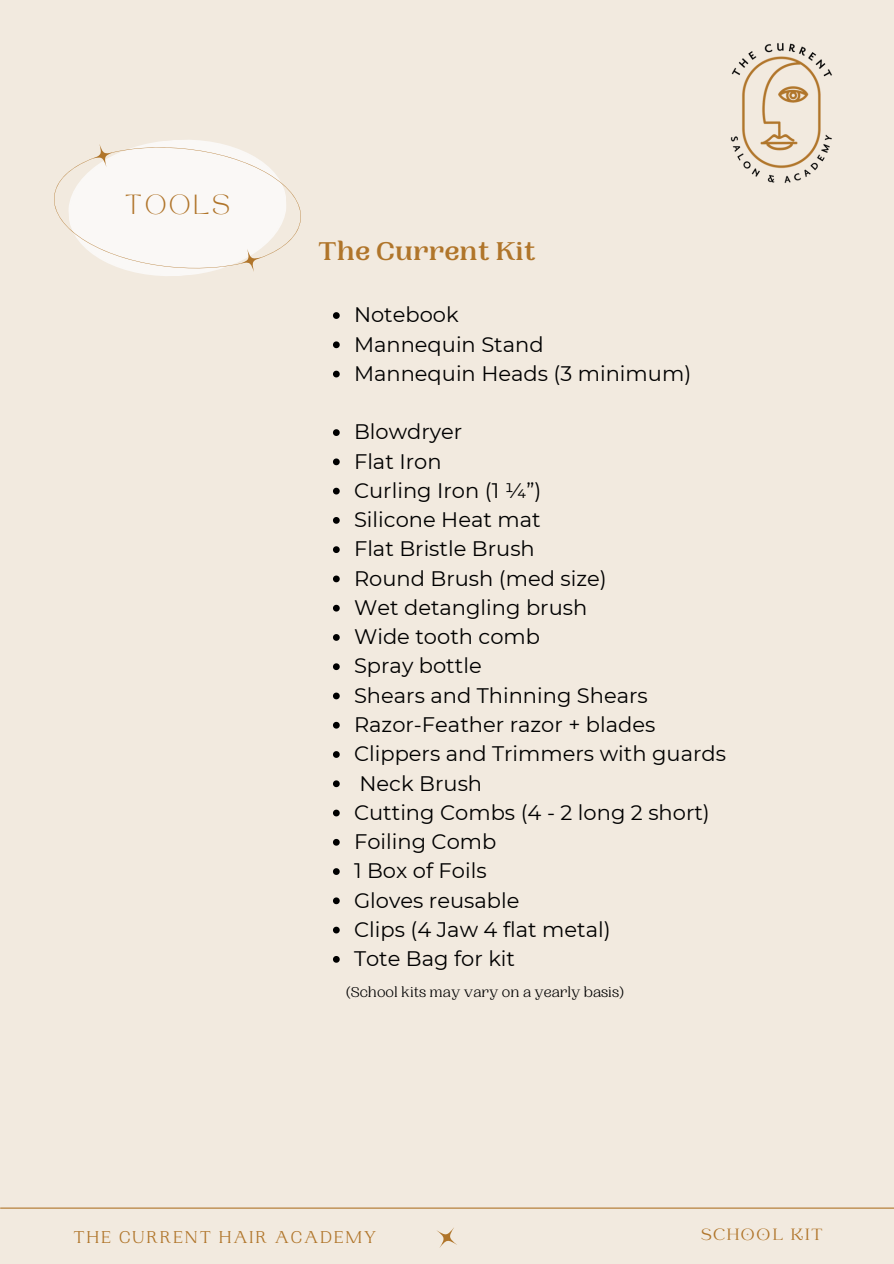
<style>
.page{position:relative;width:894px;height:1264px;background:#fff}
.page>*{position:absolute;margin:0;border:0;box-sizing:border-box;transform-origin:0 0}
.t1{font:700 27px "PP Woodland";color:#b0752a}
.t2{font:21px "Montserrat";color:#000}
.t3{font:19.35px "TAN MONCHERI Regular";letter-spacing:.15em;color:#b0752a}
.t4{font:18px "PP Woodland";letter-spacing:.1em;color:#b0752a}
.t5{font:18px "Catchy Mager";letter-spacing:.1em;color:#b0752a}
.t6{font:15px "PP Woodland";color:#000}
</style>
<div class="page">
<div style="left:0;top:0;width:893px;height:1263px;background:#f2eadf"></div>
<svg style="left:333px;top:312px;width:6px;height:7px"></svg>
<svg style="left:333px;top:341px;width:6px;height:7px"></svg>
<svg style="left:333px;top:371px;width:6px;height:6px"></svg>
<svg style="left:333px;top:429px;width:6px;height:7px"></svg>
<svg style="left:333px;top:458px;width:6px;height:7px"></svg>
<svg style="left:333px;top:488px;width:6px;height:6px"></svg>
<svg style="left:333px;top:517px;width:6px;height:7px"></svg>
<svg style="left:333px;top:546px;width:6px;height:7px"></svg>
<svg style="left:333px;top:575px;width:6px;height:7px"></svg>
<svg style="left:333px;top:605px;width:6px;height:6px"></svg>
<svg style="left:333px;top:634px;width:6px;height:7px"></svg>
<svg style="left:333px;top:663px;width:6px;height:7px"></svg>
<svg style="left:333px;top:692px;width:6px;height:7px"></svg>
<svg style="left:333px;top:722px;width:6px;height:6px"></svg>
<svg style="left:333px;top:751px;width:6px;height:7px"></svg>
<svg style="left:333px;top:780px;width:6px;height:7px"></svg>
<svg style="left:333px;top:809px;width:6px;height:7px"></svg>
<svg style="left:333px;top:839px;width:6px;height:6px"></svg>
<svg style="left:333px;top:868px;width:6px;height:7px"></svg>
<svg style="left:333px;top:897px;width:6px;height:7px"></svg>
<svg style="left:333px;top:926px;width:6px;height:7px"></svg>
<svg style="left:333px;top:956px;width:6px;height:6px"></svg>
<svg style="left:437px;top:1227px;width:20px;height:21px"></svg>
<hr style="left:1px;top:1207px;width:892px;height:1px;background:#b0752a">
<img style="left:730px;top:42px;width:102px;height:141px">
<svg style="left:54px;top:140px;width:247px;height:136px"></svg>
<p class="t3" style="left:125px;top:194px;width:107px">TOOLS</p>
<p class="t1" style="left:318px;top:236px;width:219px">The Current Kit</p>
<p class="t2" style="left:354px;top:302px;width:106px">Notebook</p>
<h2 class="t2" style="left:354px;top:331px;width:191px">Mannequin Stand</h2>
<p class="t2" style="left:354px;top:360px;width:338px">Mannequin Heads (3 minimum)</p>
<h1 class="t2" style="left:354px;top:419px;width:110px">Blowdryer</h1>
<p class="t2" style="left:354px;top:448px;width:89px">Flat Iron</p>
<p class="t2" style="left:354px;top:477px;width:189px">Curling Iron (1 ¼”)</p>
<p class="t2" style="left:354px;top:507px;width:188px">Silicone Heat mat</p>
<p class="t2" style="left:354px;top:536px;width:182px">Flat Bristle Brush</p>
<p class="t2" style="left:354px;top:565px;width:254px">Round Brush (med size)</p>
<p class="t2" style="left:354px;top:594px;width:235px">Wet detangling brush</p>
<p class="t2" style="left:354px;top:624px;width:187px">Wide tooth comb</p>
<p class="t2" style="left:354px;top:653px;width:129px">Spray bottle</p>
<p class="t2" style="left:354px;top:682px;width:295px">Shears and Thinning Shears</p>
<p class="t2" style="left:354px;top:711px;width:303px">Razor-Feather razor + blades</p>
<p class="t2" style="left:354px;top:741px;width:373px">Clippers and Trimmers with guards</p>
<p class="t2" style="left:359px;top:770px;width:124px">Neck Brush</p>
<p class="t2" style="left:354px;top:799px;width:357px">Cutting Combs (4 - 2 long 2 short)</p>
<p class="t2" style="left:354px;top:828px;width:144px">Foiling Comb</p>
<p class="t2" style="left:354px;top:858px;width:134px">1 Box of Foils</p>
<p class="t2" style="left:354px;top:887px;width:167px">Gloves reusable</p>
<p class="t2" style="left:354px;top:916px;width:258px">Clips (4 Jaw 4 flat metal)</p>
<p class="t2" style="left:354px;top:945px;width:162px">Tote Bag for kit</p>
<p class="t6" style="left:346px;top:983px;width:279px">(School kits may vary on a yearly basis)</p>
<p class="t4" style="left:74px;top:1226px;width:304px">THE CURRENT HAIR ACADEMY</p>
<p class="t5" style="left:700px;top:1226px;width:123px">SCHOOL KIT</p>
</div>
